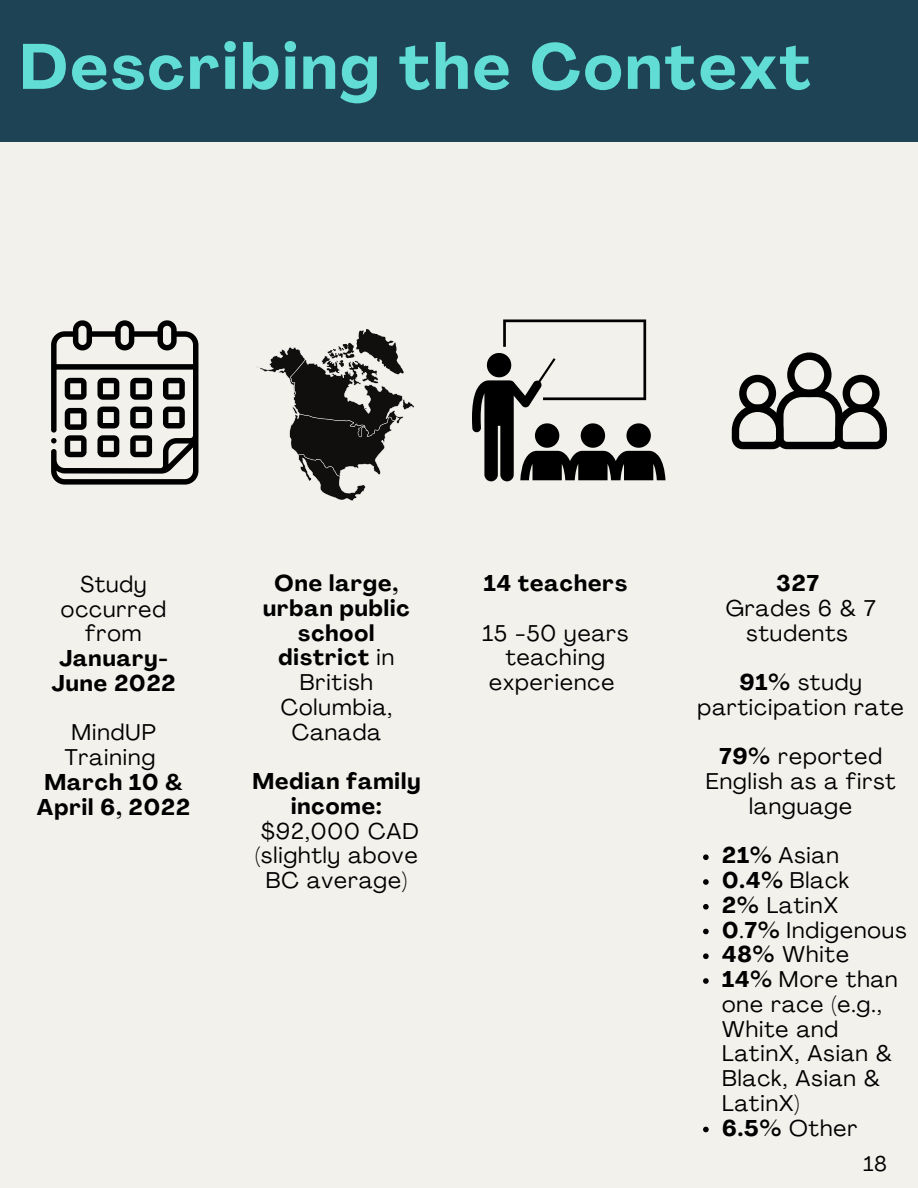
<style>
.page{position:relative;width:918px;height:1188px;background:#f2f1ec}
.page>*{position:absolute;margin:0;border:0;box-sizing:border-box;transform-origin:0 0}
.t1{font:700 63.3px "Agrandir";letter-spacing:.045em;color:#62ddd6}
.t2{font:22.5px/24.8px "Agrandir";letter-spacing:.045em;color:#000;text-align:center}
.t3{font:700 22.5px/24.8px "Agrandir";letter-spacing:.045em;color:#000;text-align:center}
.t4{font:21px "Agrandir";color:#000}
.s1{font-weight:400}
.s2{font-weight:700}
</style>
<div class="page">
<div style="left:0;top:0;width:918px;height:142px;background:#1d4355"></div>
<svg style="left:51px;top:320px;width:147px;height:165px"></svg>
<svg style="left:256px;top:329px;width:159px;height:172px"></svg>
<svg style="left:472px;top:319px;width:193px;height:162px"></svg>
<svg style="left:732px;top:352px;width:155px;height:97px"></svg>
<svg style="left:703px;top:854px;width:6px;height:6px"></svg>
<svg style="left:703px;top:879px;width:6px;height:6px"></svg>
<svg style="left:703px;top:904px;width:6px;height:6px"></svg>
<svg style="left:703px;top:929px;width:6px;height:5px"></svg>
<svg style="left:703px;top:953px;width:6px;height:6px"></svg>
<svg style="left:703px;top:978px;width:6px;height:6px"></svg>
<svg style="left:703px;top:1127px;width:6px;height:5px"></svg>
<h1 class="t1" style="left:20px;top:41px;width:793px">Describing the Context</h1>
<p class="t2" style="left:61px;top:574px;width:107px">Study occurred from</p>
<p class="t3" style="left:52px;top:648px;width:126px">January-<br>June 2022</p>
<p class="t2" style="left:65px;top:722px;width:93px;text-align:left">MindUP<br>Training</p>
<p class="t3" style="left:37px;top:772px;width:155px">March 10 &amp;<br>April 6, 2022</p>
<p class="t3" style="left:263px;top:573px;width:148px">One large, urban public school district <span class="s1">in<br>British<br>Columbia,<br>Canada</span></p>
<p class="t3" style="left:252px;top:771px;width:170px">Median family income:</p>
<p class="t2" style="left:255px;top:821px;width:165px">$92,000 CAD (slightly above<br>BC average)</p>
<p class="t3" style="left:484px;top:573px;width:145px">14 teachers</p>
<p class="t2" style="left:483px;top:623px;width:147px">15 -50 years teaching experience</p>
<p class="t3" style="left:777px;top:573px;width:44px">327</p>
<p class="t2" style="left:726px;top:598px;width:152px">Grades 6 &amp; 7 students</p>
<p class="t2" style="left:698px;top:672px;width:208px"><span class="s2">91%</span> study participation rate</p>
<p class="t2" style="left:706px;top:746px;width:191px"><span class="s2">79%</span> reported<br>English as a first language</p>
<p class="t2" style="left:722px;top:845px;width:186px;text-align:left"><span class="s2">21%</span> Asian<br><span class="s2">0.4%</span> Black<br><span class="s2">2%</span> LatinX<br><span class="s2">0</span>.<span class="s2">7%</span> Indigenous<br><span class="s2">48%</span> White<br><span class="s2">14%</span> More than one race (e.g.,<br>White and<br>LatinX, Asian &amp;<br>Black, Asian &amp;<br>LatinX)<br><span class="s2">6.5%</span> Other</p>
<p class="t4" style="left:864px;top:1156px;width:25px">18</p>
</div>
